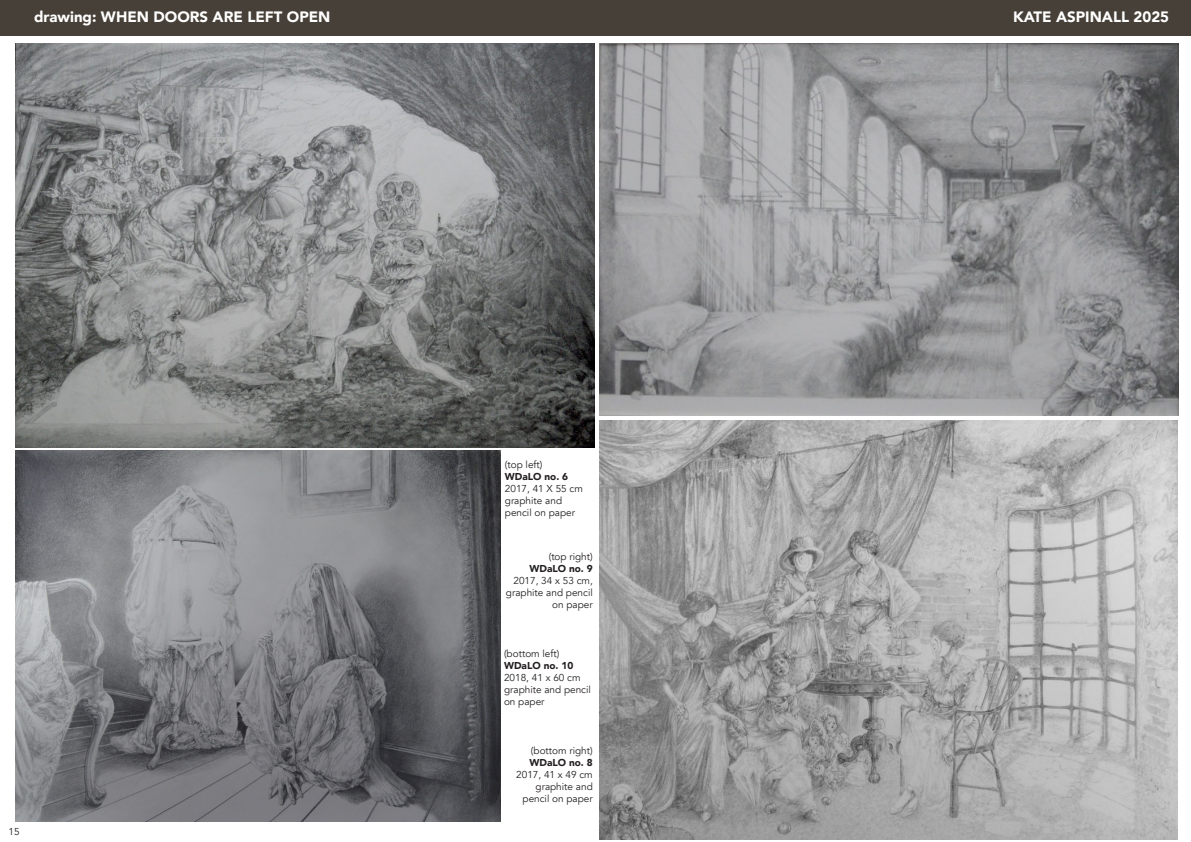
<style>
.page{position:relative;width:1191px;height:842px;background:#fff}
.page>*{position:absolute;margin:0;border:0;box-sizing:border-box;transform-origin:0 0}
.t1{font:900 15px "Avenir";color:#fff}
.t2{font:10px/12px "Avenir";color:#231f20}
.t3{font:900 10px "Avenir";color:#231f20}
</style>
<div class="page">
<hr style="left:1190px;top:0;width:1px;height:36px;background:#474038">
<img style="left:16px;top:44px;width:579px;height:404px">
<img style="left:600px;top:421px;width:577px;height:418px">
<img style="left:600px;top:44px;width:578px;height:372px">
<img style="left:16px;top:451px;width:485px;height:370px">
<div style="left:0;top:0;width:1190px;height:36px;background:#474038"></div>
<h1 class="t1" style="left:34px;top:7px;width:298px">drawing: WHEN DOORS ARE LEFT OPEN</h1>
<h1 class="t1" style="left:1013px;top:7px;width:158px">KATE ASPINALL 2025</h1>
<p class="t2" style="left:8px;top:826px;width:13px">15</p>
<p class="t2" style="left:505px;top:459px;width:39px">(top left)</p>
<p class="t3" style="left:505px;top:470px;width:65px">WDaLO no. 6</p>
<p class="t2" style="left:505px;top:483px;width:80px">2017, 41 X 55 cm graphite and pencil on paper</p>
<p class="t2" style="left:549px;top:551px;width:46px">(top right)</p>
<p class="t3" style="left:529px;top:562px;width:65px">WDaLO no. 9</p>
<p class="t2" style="left:506px;top:575px;width:88px;text-align:right">2017, 34 x 53 cm, graphite and pencil on paper</p>
<p class="t2" style="left:504px;top:648px;width:57px">(bottom left)</p>
<p class="t3" style="left:504px;top:659px;width:71px">WDaLO no. 10</p>
<p class="t2" style="left:504px;top:672px;width:88px">2018, 41 x 60 cm graphite and pencil on paper</p>
<p class="t2" style="left:531px;top:745px;width:63px">(bottom right)</p>
<p class="t3" style="left:529px;top:756px;width:65px">WDaLO no. 8</p>
<p class="t2" style="left:516px;top:769px;width:78px;text-align:right">2017, 41 x 49 cm graphite and pencil on paper</p>
</div>
